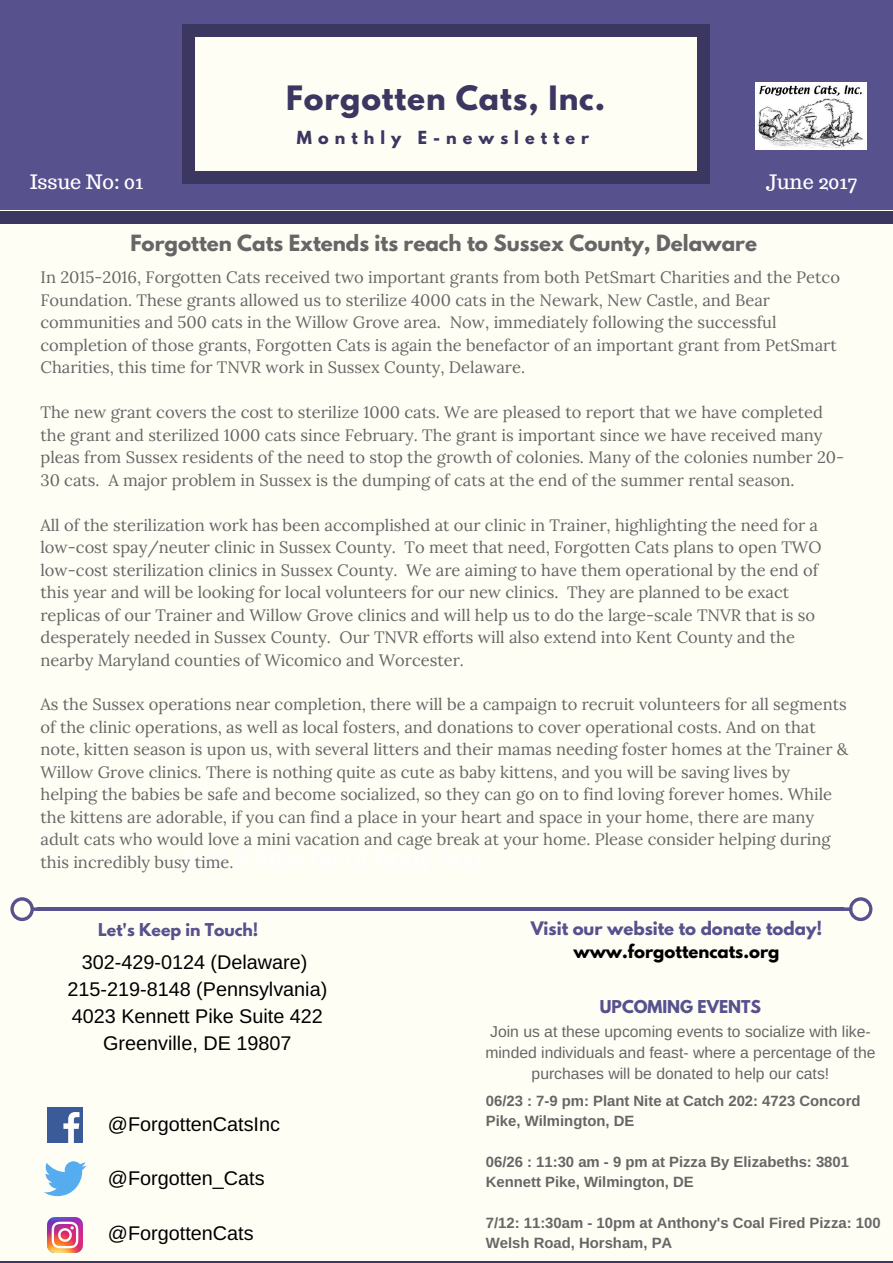
<style>
.page{position:relative;width:893px;height:1263px;background:#fff}
.page>*{position:absolute;margin:0;border:0;box-sizing:border-box;transform-origin:0 0}
.t1{font:700 29.7px "League Spartan";letter-spacing:.03em;color:#3b3760}
.t2{font:19.8px/27px "Arimo";color:#000;text-align:center}
.t3{font:700 19.8px "League Spartan";color:#666}
.t4{font:19.8px "Trocchi";color:#fff}
.t5{font:16.5px/22.5px "Lora";color:#666}
.t6{font:700 16.5px "League Spartan";color:#57518e}
.t7{font:700 16.5px "League Spartan";color:#000}
.t8{font:700 15.9px "League Spartan";letter-spacing:.38em;color:#3b3760}
.t9{font:15.75px/21.3px "Arimo";color:#666;text-align:center}
.t10{font:700 15.75px "League Spartan";color:#57518e}
.t11{font:700 14.85px/20.2px "Arimo";color:#666}
</style>
<div class="page">
<div style="left:0;top:0;width:892px;height:1262px;background:#57518e"></div>
<div style="left:184px;top:34px;width:524px;height:141px;background:#fffef5"></div>
<div style="left:697px;top:171px;width:13px;height:13px;background:#3b3760"></div>
<div style="left:182px;top:36px;width:12px;height:136px;background:#3b3760"></div>
<div style="left:182px;top:171px;width:12px;height:13px;background:#3b3760"></div>
<div style="left:697px;top:36px;width:13px;height:136px;background:#3b3760"></div>
<div style="left:194px;top:171px;width:504px;height:13px;background:#3b3760"></div>
<div style="left:697px;top:24px;width:13px;height:13px;background:#3b3760"></div>
<div style="left:182px;top:24px;width:12px;height:13px;background:#3b3760"></div>
<div style="left:194px;top:24px;width:504px;height:13px;background:#3b3760"></div>
<div style="left:0;top:210px;width:892px;height:1052px;background:#fffef5"></div>
<hr style="left:0;top:1261px;width:892px;height:1px;background:#3b3760">
<div style="left:0;top:211px;width:892px;height:13px;background:#3b3760"></div>
<hr style="left:38px;top:907px;width:805px;height:4px;background:#57518e">
<svg style="left:10px;top:897px;width:28px;height:24px"></svg>
<svg style="left:843px;top:897px;width:29px;height:24px"></svg>
<img style="left:755px;top:82px;width:111px;height:67px">
<div style="left:47px;top:1107px;width:36px;height:36px;background:#3a5a98"></div>
<svg style="left:63px;top:1112px;width:16px;height:31px"></svg>
<svg style="left:44px;top:1161px;width:43px;height:35px"></svg>
<img style="left:47px;top:1217px;width:35px;height:35px">
<h1 class="t1" style="left:286px;top:83px;width:320px">Forgotten Cats, Inc.</h1>
<p class="t8" style="left:297px;top:130px;width:294px">Monthly E-newsletter</p>
<p class="t4" style="left:30px;top:169px;width:114px">Issue No: 01</p>
<p class="t4" style="left:765px;top:169px;width:93px">June 2017</p>
<p class="t3" style="left:130px;top:233px;width:628px">Forgotten Cats Extends its reach to Sussex County, Delaware</p>
<p class="t5" style="left:40px;top:266px;width:801px">In 2015-2016, Forgotten Cats received two important grants from both PetSmart Charities and the Petco Foundation. These grants allowed us to sterilize 4000 cats in the Newark, New Castle, and Bear communities and 500 cats in the Willow Grove area. Now, immediately following the successful completion of those grants, Forgotten Cats is again the benefactor of an important grant from PetSmart Charities, this time for TNVR work in Sussex County, Delaware.</p>
<p class="t5" style="left:40px;top:401px;width:805px">The new grant covers the cost to sterilize 1000 cats. We are pleased to report that we have completed the grant and sterilized 1000 cats since February. The grant is important since we have received many pleas from Sussex residents of the need to stop the growth of colonies. Many of the colonies number 20- 30 cats. A major problem in Sussex is the dumping of cats at the end of the summer rental season.</p>
<p class="t5" style="left:40px;top:514px;width:782px">All of the sterilization work has been accomplished at our clinic in Trainer, highlighting the need for a low-cost spay/neuter clinic in Sussex County. To meet that need, Forgotten Cats plans to open TWO low-cost sterilization clinics in Sussex County. We are aiming to have them operational by the end of this year and will be looking for local volunteers for our new clinics. They are planned to be exact replicas of our Trainer and Willow Grove clinics and will help us to do the large-scale TNVR that is so desperately needed in Sussex County. Our TNVR efforts will also extend into Kent County and the nearby Maryland counties of Wicomico and Worcester.</p>
<p class="t5" style="left:40px;top:694px;width:809px">As the Sussex operations near completion, there will be a campaign to recruit volunteers for all segments of the clinic operations, as well as local fosters, and donations to cover operational costs. And on that note, kitten season is upon us, with several litters and their mamas needing foster homes at the Trainer &amp; Willow Grove clinics. There is nothing quite as cute as baby kittens, and you will be saving lives by helping the babies be safe and become socialized, so they can go on to find loving forever homes. While the kittens are adorable, if you can find a place in your heart and space in your home, there are many adult cats who would love a mini vacation and cage break at your home. Please consider helping during this incredibly busy time.</p>
<p class="t10" style="left:98px;top:922px;width:162px">Let's Keep in Touch!</p>
<p class="t2" style="left:67px;top:949px;width:261px">302-429-0124 (Delaware)<br>215-219-8148 (Pennsylvania)<br>4023 Kennett Pike Suite 422<br>Greenville, DE 19807</p>
<p class="t2" style="left:108px;top:1110px;width:173px">@ForgottenCatsInc</p>
<p class="t2" style="left:108px;top:1164px;width:158px">@Forgotten_Cats</p>
<p class="t2" style="left:108px;top:1219px;width:147px">@ForgottenCats</p>
<p class="t6" style="left:530px;top:920px;width:293px">Visit our website to donate today!</p>
<p class="t7" style="left:573px;top:943px;width:208px">www.forgottencats.org</p>
<p class="t10" style="left:600px;top:999px;width:163px">UPCOMING EVENTS</p>
<p class="t9" style="left:485px;top:1020px;width:391px">Join us at these upcoming events to socialize with like&shy;minded individuals and feast- where a percentage of the purchases will be donated to help our cats!</p>
<p class="t11" style="left:486px;top:1091px;width:376px">06/23 : 7-9 pm: Plant Nite at Catch 202: 4723 Concord<br>Pike, Wilmington, DE</p>
<p class="t11" style="left:486px;top:1151px;width:365px">06/26 : 11:30 am - 9 pm at Pizza By Elizabeths: 3801<br>Kennett Pike, Wilmington, DE</p>
<p class="t11" style="left:486px;top:1212px;width:396px">7/12: 11:30am - 10pm at Anthony's Coal Fired Pizza: 100<br>Welsh Road, Horsham, PA</p>
</div>
